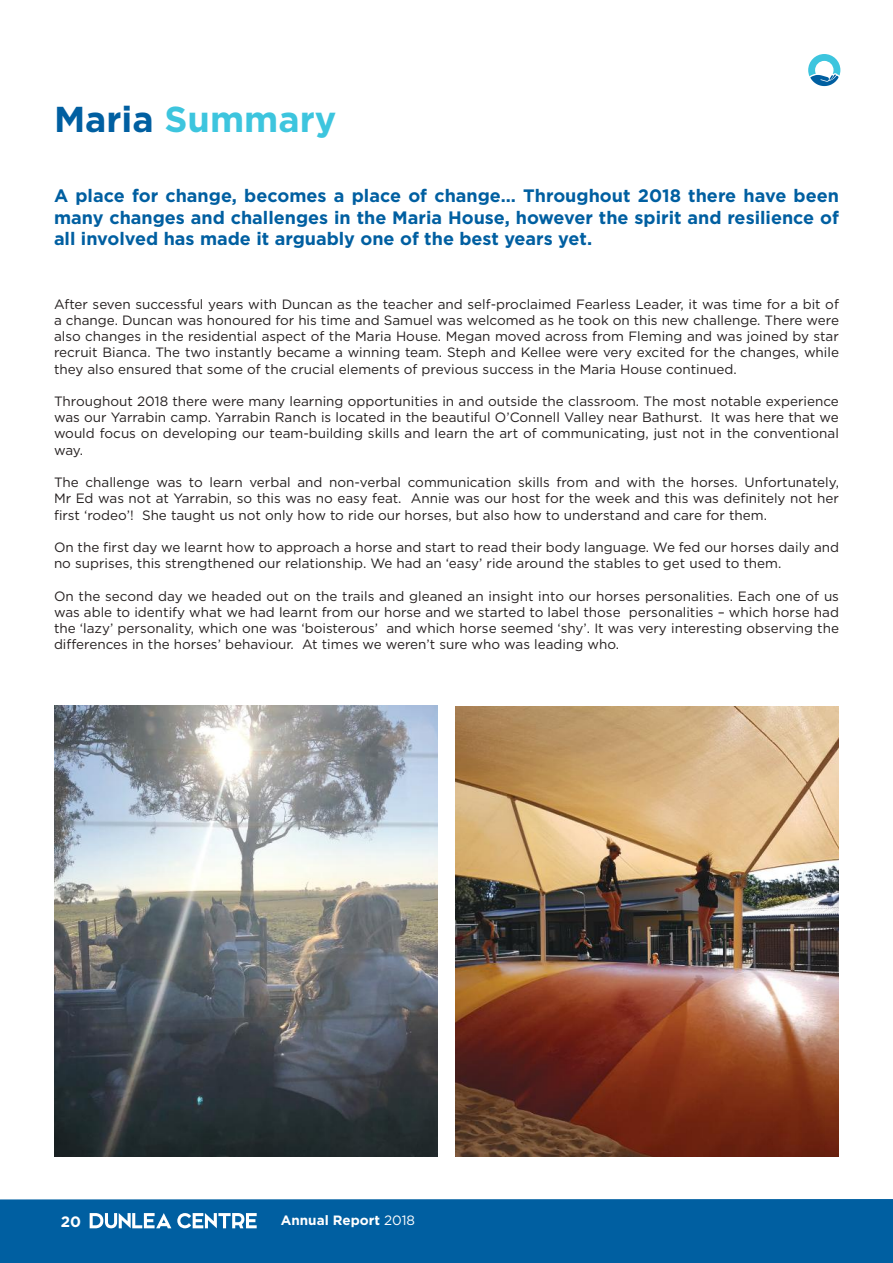
<style>
.page{position:relative;width:893px;height:1263px;background:#fff}
.page>*{position:absolute;margin:0;border:0;box-sizing:border-box;transform-origin:0 0}
.t1{font:700 36px "Gotham HTF";color:#3dc5de}
.t2{font:700 18px/21.6px "Gotham HTF";color:#005fa1;text-align:justify}
.t3{font:700 15px "Gotham HTF";color:#fff}
.t4{font:13.5px/16.2px "Gotham HTF";color:#241f1f;text-align:justify}
.t5{font:700 13.5px "Gotham HTF";color:#fff}
.s1{color:#005fa1}
.s2{font-weight:400}
</style>
<div class="page">
<div style="left:0;top:1199px;width:893px;height:64px;background:#005fa1"></div>
<svg style="left:90px;top:1213px;width:81px;height:15px"></svg>
<svg style="left:177px;top:1213px;width:80px;height:15px"></svg>
<svg style="left:808px;top:54px;width:32px;height:32px"></svg>
<img style="left:54px;top:706px;width:383px;height:451px">
<img style="left:455px;top:706px;width:384px;height:450px">
<h1 class="t1" style="left:54px;top:98px;width:284px"><span class="s1">Maria</span> Summary</h1>
<h2 class="t2" style="left:54px;top:184px;width:786px">A place for change, becomes a place of change… Throughout 2018 there have been many changes and challenges in the Maria House, however the spirit and resilience of all involved has made it arguably one of the best years yet.</h2>
<p class="t4" style="left:54px;top:296px;width:786px">After seven successful years with Duncan as the teacher and self-proclaimed Fearless Leader, it was time for a bit of a change. Duncan was honoured for his time and Samuel was welcomed as he took on this new challenge. There were also changes in the residential aspect of the Maria House. Megan moved across from Fleming and was joined by star recruit Bianca. The two instantly became a winning team. Steph and Kellee were very excited for the changes, while they also ensured that some of the crucial elements of previous success in the Maria House continued.</p>
<p class="t4" style="left:54px;top:393px;width:786px">Throughout 2018 there were many learning opportunities in and outside the classroom. The most notable experience was our Yarrabin camp. Yarrabin Ranch is located in the beautiful O’Connell Valley near Bathurst. It was here that we would focus on developing our team-building skills and learn the art of communicating, just not in the conventional way.</p>
<p class="t4" style="left:54px;top:474px;width:786px">The challenge was to learn verbal and non-verbal communication skills from and with the horses. Unfortunately, Mr Ed was not at Yarrabin, so this was no easy feat. Annie was our host for the week and this was definitely not her first ‘rodeo’! She taught us not only how to ride our horses, but also how to understand and care for them.</p>
<p class="t4" style="left:54px;top:539px;width:787px">On the first day we learnt how to approach a horse and start to read their body language. We fed our horses daily and no suprises, this strengthened our relationship. We had an ‘easy’ ride around the stables to get used to them.</p>
<p class="t4" style="left:54px;top:587px;width:786px">On the second day we headed out on the trails and gleaned an insight into our horses personalities. Each one of us was able to identify what we had learnt from our horse and we started to label those personalities – which horse had the ‘lazy’ personality, which one was ‘boisterous’ and which horse seemed ‘shy’. It was very interesting observing the differences in the horses’ behaviour. At times we weren’t sure who was leading who.</p>
<p class="t3" style="left:61px;top:1212px;width:22px">20</p>
<p class="t5" style="left:281px;top:1213px;width:136px">Annual Report <span class="s2">2018</span></p>
</div>
